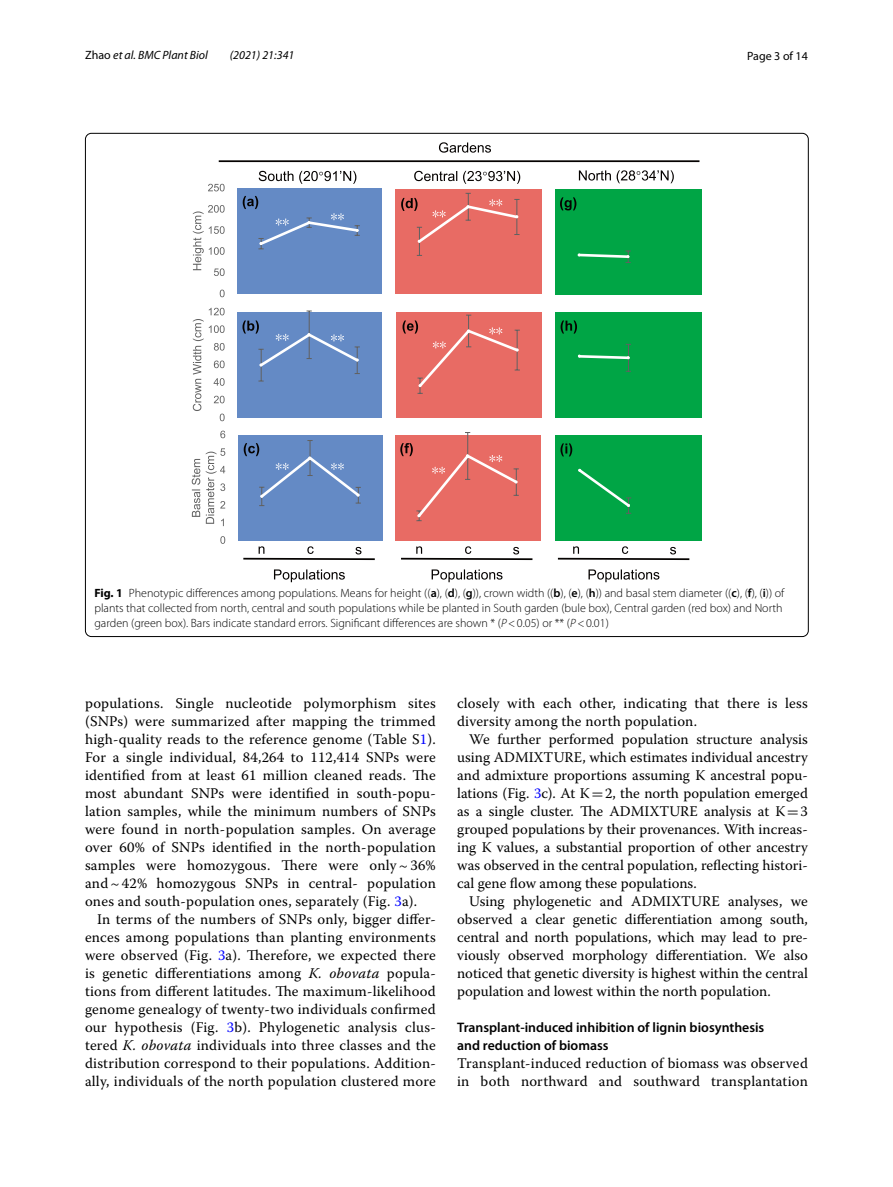
<style>
.page{position:relative;width:893px;height:1187px;background:#fff}
.page>*{position:absolute;margin:0;border:0;box-sizing:border-box;transform-origin:0 0}
.t1{font:14.7px/18px "Warnock Pro";letter-spacing:.015em;color:#000;text-align:justify}
.t2{font:600 13.8px/18px "Myriad Pro";color:#000}
.t3{font:300 12px/15px "Myriad Pro";color:#000}
.t4{font:italic 12px "Myriad Pro";color:#000}
.t5{font:12px "Myriad Pro";color:#000}
.s1{font-style:normal}
.s2{font-weight:700}
.s3{font-weight:600}
.s4{font-style:italic}
.s5{color:#00f}
.s6{font-family:"MTSY"}
</style>
<div class="page">
<div style="left:555px;top:189px;width:146px;height:106px;background:#00a545"></div>
<svg style="left:577px;top:250px;width:54px;height:13px"></svg>
<div style="left:395px;top:189px;width:146px;height:105px;background:#e86b64"></div>
<div style="left:237px;top:188px;width:144px;height:106px;background:#648ac5"></div>
<svg style="left:220px;top:289px;width:5px;height:8px"></svg>
<svg style="left:208px;top:184px;width:17px;height:7px"></svg>
<svg style="left:193px;top:205px;width:32px;height:71px"></svg>
<div style="left:555px;top:312px;width:147px;height:106px;background:#00a545"></div>
<svg style="left:578px;top:344px;width:53px;height:28px"></svg>
<div style="left:396px;top:312px;width:145px;height:106px;background:#e86b64"></div>
<div style="left:237px;top:312px;width:144px;height:106px;background:#648ac5"></div>
<svg style="left:193px;top:308px;width:32px;height:113px"></svg>
<div style="left:555px;top:435px;width:147px;height:106px;background:#00a545"></div>
<svg style="left:578px;top:468px;width:54px;height:46px"></svg>
<div style="left:395px;top:435px;width:145px;height:106px;background:#e86b64"></div>
<div style="left:238px;top:435px;width:144px;height:106px;background:#648ac5"></div>
<svg style="left:220px;top:536px;width:5px;height:8px"></svg>
<svg style="left:220px;top:430px;width:5px;height:8px"></svg>
<svg style="left:192px;top:459px;width:8px;height:58px"></svg>
<svg style="left:206px;top:448px;width:19px;height:78px"></svg>
<hr style="left:219px;top:160px;width:480px;height:2px;background:#050200">
<svg style="left:439px;top:142px;width:52px;height:11px"></svg>
<svg style="left:579px;top:170px;width:32px;height:10px"></svg>
<svg style="left:617px;top:170px;width:57px;height:13px"></svg>
<svg style="left:414px;top:171px;width:43px;height:10px"></svg>
<svg style="left:463px;top:171px;width:57px;height:13px"></svg>
<svg style="left:259px;top:171px;width:34px;height:10px"></svg>
<svg style="left:299px;top:171px;width:57px;height:13px"></svg>
<svg style="left:274px;top:569px;width:71px;height:13px"></svg>
<svg style="left:243px;top:546px;width:132px;height:15px"></svg>
<svg style="left:432px;top:569px;width:70px;height:13px"></svg>
<svg style="left:401px;top:546px;width:132px;height:15px"></svg>
<svg style="left:588px;top:569px;width:71px;height:13px"></svg>
<svg style="left:557px;top:546px;width:133px;height:15px"></svg>
<svg style="left:244px;top:440px;width:117px;height:66px"></svg>
<svg style="left:243px;top:196px;width:117px;height:53px"></svg>
<svg style="left:242px;top:310px;width:118px;height:71px"></svg>
<svg style="left:401px;top:193px;width:119px;height:63px"></svg>
<svg style="left:402px;top:315px;width:118px;height:79px"></svg>
<svg style="left:400px;top:432px;width:119px;height:89px"></svg>
<svg style="left:560px;top:197px;width:16px;height:13px"></svg>
<svg style="left:561px;top:320px;width:16px;height:13px"></svg>
<svg style="left:560px;top:443px;width:12px;height:13px"></svg>
<p class="t4" style="left:85px;top:48px;width:124px"><span class="s1">Zhao</span> et al. BMC Plant Biol</p>
<p class="t4" style="left:230px;top:48px;width:66px">(2021) 21:341</p>
<p class="t5" style="left:747px;top:48px;width:62px">Page 3 of 14</p>
<p class="t3" style="left:94px;top:586px;width:691px"><span class="s2">Fig. 1</span> Phenotypic differences among populations. Means for height ((<span class="s3">a</span>), (<span class="s3">d</span>), (<span class="s3">g</span>)), crown width ((<span class="s3">b</span>), (<span class="s3">e</span>), (<span class="s3">h</span>)) and basal stem diameter ((<span class="s3">c</span>), (<span class="s3">f</span>), (<span class="s3">i</span>)) of plants that collected from north, central and south populations while be planted in South garden (bule box), Central garden (red box) and North garden (green box). Bars indicate standard errors. Significant differences are shown * (<span class="s4">P</span>&lt;0.05) or ** (<span class="s4">P</span>&lt;0.01)</p>
<p class="t1" style="left:85px;top:693px;width:352px">populations. Single nucleotide polymorphism sites (SNPs) were summarized after mapping the trimmed high-quality reads to the reference genome (Table S<span class="s5">1</span>).<br>For a single individual, 84,264 to 112,414 SNPs were identified from at least 61 million cleaned reads. The most abundant SNPs were identified in south-popu&shy;lation samples, while the minimum numbers of SNPs were found in north-population samples. On average over 60% of SNPs identified in the north-population samples were homozygous. There were only~36% and~42% homozygous SNPs in central- population ones and south-population ones, separately (Fig. <span class="s5">3</span>a).</p>
<p class="t1" style="left:85px;top:909px;width:352px;text-indent:12px">In terms of the numbers of SNPs only, bigger differ&shy;ences among populations than planting environments were observed (Fig. <span class="s5">3</span>a). Therefore, we expected there is genetic differentiations among <span class="s4">K. obovata</span> popula&shy;tions from different latitudes. The maximum-likelihood genome genealogy of twenty-two individuals confirmed our hypothesis (Fig. <span class="s5">3</span>b). Phylogenetic analysis clus&shy;tered <span class="s4">K. obovata</span> individuals into three classes and the distribution correspond to their populations. Addition&shy;ally, individuals of the north population clustered more</p>
<p class="t1" style="left:457px;top:693px;width:352px">closely with each other, indicating that there is less diversity among the north population.</p>
<p class="t1" style="left:457px;top:729px;width:352px;text-indent:12px">We further performed population structure analysis using ADMIXTURE, which estimates individual ancestry and admixture proportions assuming K ancestral popu&shy;lations (Fig. <span class="s5">3</span>c). At K<span class="s6">=</span>2, the north population emerged as a single cluster. The ADMIXTURE analysis at K<span class="s6">=</span>3 grouped populations by their provenances. With increas&shy;ing K values, a substantial proportion of other ancestry was observed in the central population, reflecting histori&shy;cal gene flow among these populations.</p>
<p class="t1" style="left:457px;top:891px;width:352px;text-indent:12px">Using phylogenetic and ADMIXTURE analyses, we observed a clear genetic differentiation among south, central and north populations, which may lead to pre&shy;viously observed morphology differentiation. We also noticed that genetic diversity is highest within the central population and lowest within the north population.</p>
<p class="t2" style="left:457px;top:1018px;width:309px">Transplant‑induced inhibition of lignin biosynthesis and reduction of biomass</p>
<p class="t1" style="left:457px;top:1053px;width:352px">Transplant-induced reduction of biomass was observed in both northward and southward transplantation</p>
</div>
